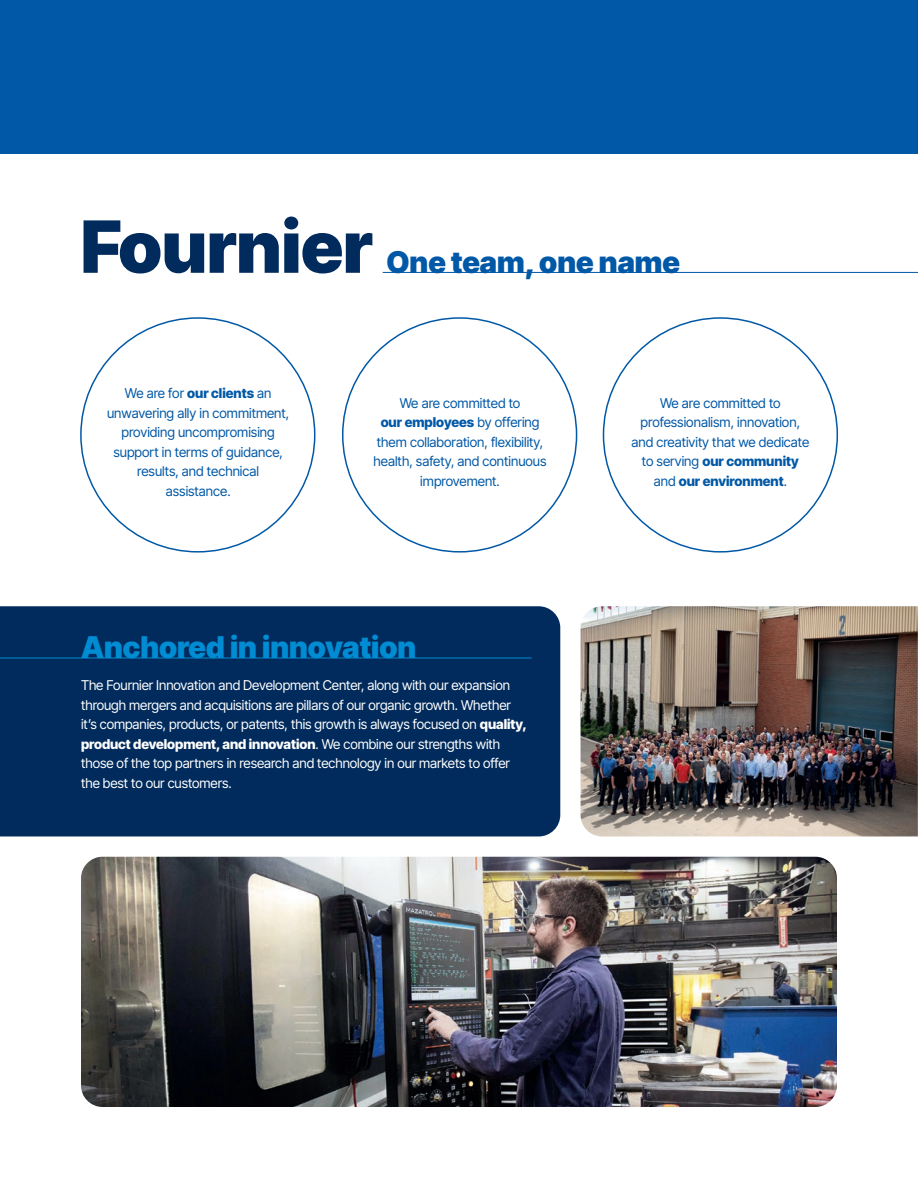
<style>
.page{position:relative;width:918px;height:1188px;background:#fff}
.page>*{position:absolute;margin:0;border:0;box-sizing:border-box;transform-origin:0 0}
.t1{font:900 72px "Inter Tight";color:#002b5c}
.t2{font:900 30px "Inter Tight";color:#008cd3}
.t3{font:900 30px "Inter Tight";color:#0158a6}
.t4{font:13.5px/19.5px "Inter Tight";color:#0158a6;text-align:center}
.t5{font:13.5px/19.5px "Inter Tight";letter-spacing:-.005em;color:#fff}
.s1{font-weight:800}
</style>
<div class="page">
<div style="left:0;top:0;width:918px;height:154px;background:#0158a6"></div>
<div style="left:0;top:606px;width:560px;height:230px;background:#002b5c"></div>
<hr style="left:383px;top:272px;width:535px;height:1px;background:#0158a6">
<hr style="left:0;top:658px;width:532px;height:1px;background:#008cd3">
<img style="left:581px;top:606px;width:337px;height:230px">
<img style="left:81px;top:857px;width:756px;height:250px">
<h1 class="t1" style="left:81px;top:193px;width:293px">Fournier</h1>
<h2 class="t3" style="left:386px;top:240px;width:295px">One team, one name</h2>
<p class="t4" style="left:107px;top:383px;width:184px">We are for <span class="s1">our clients</span> an unwavering ally in commitment, providing uncompromising support in terms of guidance, results, and technical assistance.</p>
<p class="t4" style="left:373px;top:393px;width:175px">We are committed to<br><span class="s1">our employees</span> by offering them collaboration, flexibility, health, safety, and continuous improvement.</p>
<p class="t4" style="left:631px;top:393px;width:179px">We are committed to professionalism, innovation, and creativity that we dedicate to serving <span class="s1">our community </span>and <span class="s1">our environment</span>.</p>
<h2 class="t2" style="left:81px;top:625px;width:337px">Anchored in innovation</h2>
<p class="t5" style="left:81px;top:675px;width:448px">The Fournier Innovation and Development Center, along with our expansion through mergers and acquisitions are pillars of our organic growth. Whether it’s companies, products, or patents, this growth is always focused on <span class="s1">quality, product development, and innovation</span>. We combine our strengths with those of the top partners in research and technology in our markets to offer the best to our customers.</p>
</div>
